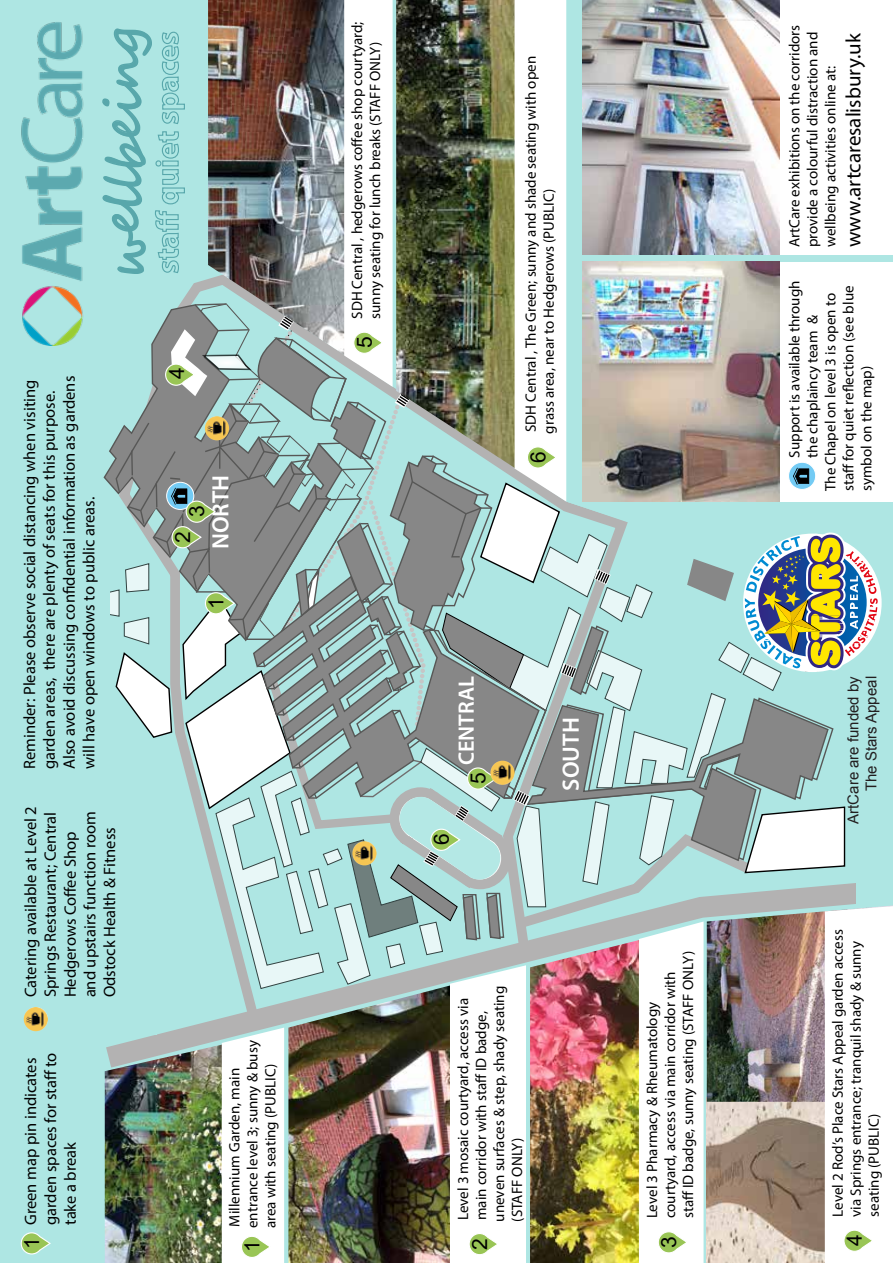
<style>
.page{position:relative;width:893px;height:1263px;background:#fff}
.page>*{position:absolute;margin:0;border:0;box-sizing:border-box;transform-origin:0 0}
.t1{font:49.5px "Segoe Script";color:#58a7ab}
.t2{font:600 23.7px "Myriad Pro";color:#fff}
.t3{font:22.2px "Myriad Pro";color:#000}
.t4{font:600 22.2px "Myriad Pro";color:#fff}
.t5{font:21px "Myriad Pro";color:#000}
.t6{font:21px "Arial";color:#000}
.t7{font:16.5px/19.8px "Myriad Pro";color:#000}
.t8{font:15px/18px "Myriad Pro";color:#000}
.t9{font:15px/18px "Arial";color:#231f20;text-align:right}
.s1{font-family:"Arial";font-size:21px}
</style>
<div class="page">
<div style="left:0;top:0;width:93px;height:1263px;background:#aee6e3"></div>
<div style="left:88px;top:913px;width:69px;height:122px;background:#aee6e3"></div>
<img style="left:7px;top:20px;width:86px;height:325px">
<div style="left:69px;top:529px;width:41px;height:217px;background:#aee6e3"></div>
<img style="left:24px;top:1007px;width:24px;height:24px;border-radius:12px">
<svg style="left:20px;top:1232px;width:32px;height:23px"></svg>
<img style="left:93px;top:0;width:800px;height:1263px">
<img style="left:583px;top:0;width:196px;height:254px">
<img style="left:583px;top:262px;width:197px;height:240px">
<h1 class="t1" style="left:83px;top:278px;width:255px;rotate:-90deg">wellbeing</h1>
<p class="t7" style="left:19px;top:769px;width:395px;rotate:-90deg">Reminder: Please observe social distancing when visiting garden areas, there are plenty of seats for this purpose.<br>Also avoid discussing confidential information as gardens will have open windows to public areas.</p>
<p class="t7" style="left:20px;top:997px;width:193px;rotate:-90deg">Catering available at Level 2<br>Springs Restaurant; Central<br>Hedgerows Coffee Shop and upstairs function room<br>Odstock Health &amp; Fitness</p>
<p class="t7" style="left:21px;top:1225px;width:174px;text-indent:-24px;rotate:-90deg"><span class="s1">1</span> Green map pin indicates garden spaces for staff to take a break</p>
<h3 class="t6" style="left:162px;top:379px;width:13px;rotate:-90deg">4</h3>
<h3 class="t6" style="left:182px;top:517px;width:13px;rotate:-90deg">3</h3>
<h3 class="t6" style="left:168px;top:543px;width:13px;rotate:-90deg">2</h3>
<h2 class="t2" style="left:206px;top:549px;width:76px;rotate:-90deg">NORTH</h2>
<h3 class="t6" style="left:201px;top:609px;width:13px;rotate:-90deg">1</h3>
<h3 class="t3" style="left:234px;top:1119px;width:83px;rotate:-90deg">Entrance</h3>
<p class="t8" style="left:225px;top:1228px;width:189px;rotate:-90deg">Millennium Garden, main entrance level 3; sunny &amp; busy area with seating (PUBLIC)</p>
<h3 class="t6" style="left:238px;top:1252px;width:13px;rotate:-90deg">1</h3>
<p class="t8" style="left:348px;top:319px;width:299px;rotate:-90deg">SDH Central , hedgerows coffee shop courtyard; sunny seating for lunch breaks (STAFF ONLY)</p>
<h3 class="t6" style="left:350px;top:348px;width:13px;rotate:-90deg">5</h3>
<p class="t8" style="left:522px;top:433px;width:379px;rotate:-90deg">SDH Central , The Green; sunny and shade seating with open grass area, near to Hedgerows (PUBLIC)</p>
<h3 class="t6" style="left:523px;top:463px;width:13px;rotate:-90deg">6</h3>
<h3 class="t4" style="left:452px;top:765px;width:91px;rotate:-90deg">CENTRAL</h3>
<h3 class="t6" style="left:464px;top:784px;width:13px;rotate:-90deg">5</h3>
<h3 class="t6" style="left:427px;top:845px;width:13px;rotate:-90deg">6</h3>
<h2 class="t2" style="left:556px;top:790px;width:75px;rotate:-90deg">SOUTH</h2>
<p class="t8" style="left:454px;top:1221px;width:237px;rotate:-90deg">Level 3 mosaic courtyard, access via main corridor with staff ID badge, uneven surfaces &amp; step, shady seating (STAFF ONLY)</p>
<h3 class="t6" style="left:465px;top:1249px;width:13px;rotate:-90deg">2</h3>
<p class="t8" style="left:643px;top:1218px;width:269px;rotate:-90deg">Level 3 Pharmacy &amp; Rheumatology courtyard, access via main corridor with staff ID badge, sunny seating (STAFF ONLY)</p>
<h3 class="t6" style="left:654px;top:1248px;width:13px;rotate:-90deg">3</h3>
<p class="t8" style="left:785px;top:247px;width:224px;rotate:-90deg">ArtCare exhibitions on the corridors provide a colourful distraction and wellbeing activities online at:</p>
<h3 class="t5" style="left:841px;top:247px;width:216px;rotate:-90deg">www.artcaresalisbury.uk</h3>
<p class="t8" style="left:785px;top:458px;width:178px;rotate:-90deg">Support is available through</p>
<p class="t8" style="left:821px;top:491px;width:199px;rotate:-90deg">The Chapel on level 3 is open to</p>
<p class="t8" style="left:839px;top:491px;width:207px;rotate:-90deg">staff for quiet reflection (see blue</p>
<p class="t8" style="left:803px;top:458px;width:144px;rotate:-90deg">the chaplaincy team &amp;</p>
<p class="t8" style="left:857px;top:491px;width:127px;rotate:-90deg">symbol on the map)</p>
<p class="t9" style="left:844px;top:824px;width:149px;rotate:-90deg">ArtCare are funded by<br>The Stars Appeal</p>
<p class="t8" style="left:829px;top:1217px;width:289px;rotate:-90deg">Level 2 Rod’s Place Stars Appeal garden access via Springs entrance; tranquil shady &amp; sunny seating (PUBLIC)</p>
<h3 class="t6" style="left:840px;top:1246px;width:13px;rotate:-90deg">4</h3>
</div>
